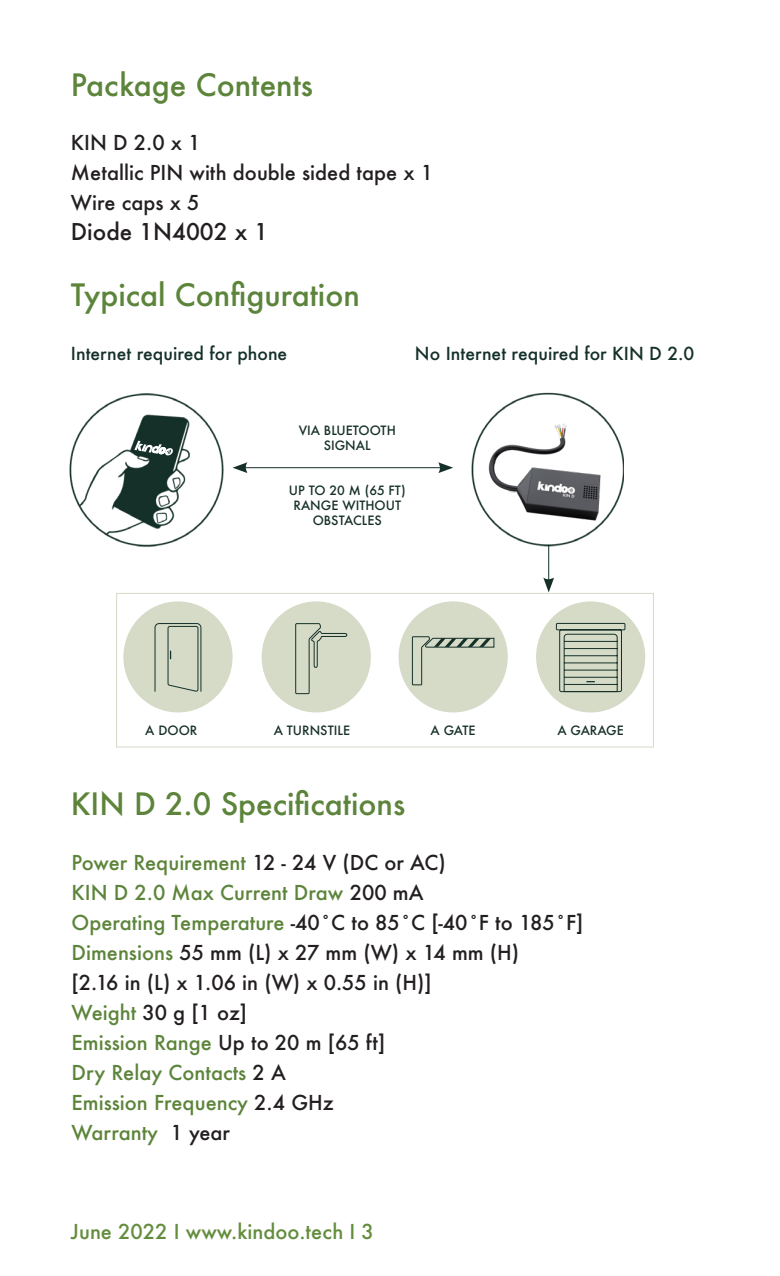
<style>
.page{position:relative;width:780px;height:1276px;background:#fff}
.page>*{position:absolute;margin:0;border:0;box-sizing:border-box;transform-origin:0 0}
.t1{font:500 30px "Futura";color:#5c843a}
.t2{font:500 22.5px "Futura";color:#231f20}
.t3{font:500 20px "Futura";color:#231f20}
.t4{font:500 20px "Futura";color:#5c843a}
.t5{font:500 20px "Futura";color:#638d3d}
.t6{font:500 17.5px "Futura";color:#143029}
.t7{font:500 12.5px/15px "Futura";color:#163029;text-align:center}
.s1{color:#231f20}
.s2{color:#5c843a}
</style>
<div class="page">
<img style="left:69px;top:393px;width:155px;height:154px">
<svg style="left:134px;top:441px;width:39px;height:15px"></svg>
<hr style="left:243px;top:467px;width:199px;height:1px;background:#143029">
<svg style="left:232px;top:462px;width:15px;height:11px"></svg>
<svg style="left:438px;top:462px;width:15px;height:11px"></svg>
<div style="left:261px;top:601px;width:110px;height:111px;background:#d5dbc7;border-radius:50%"></div>
<div style="left:123px;top:601px;width:109px;height:111px;background:#d5dbc7;border-radius:50%"></div>
<div style="left:536px;top:601px;width:109px;height:111px;background:#d5dbc7;border-radius:50%"></div>
<div style="left:398px;top:601px;width:109px;height:111px;background:#d5dbc7;border-radius:50%"></div>
<svg style="left:154px;top:623px;width:48px;height:69px"></svg>
<svg style="left:555px;top:623px;width:70px;height:69px"></svg>
<hr style="left:548px;top:545px;width:1px;height:36px;background:#143029">
<svg style="left:543px;top:577px;width:11px;height:15px"></svg>
<svg style="left:295px;top:623px;width:53px;height:71px"></svg>
<svg style="left:411px;top:636px;width:83px;height:49px"></svg>
<div style="left:116px;top:593px;width:537px;height:154px;border:1px solid #d5dbc7"></div>
<img style="left:471px;top:392px;width:153px;height:172px">
<p class="t1" style="left:71px;top:64px;width:244px">Package Contents</p>
<p class="t3" style="left:71px;top:129px;width:131px">KIN D 2.0 x 1</p>
<p class="t3" style="left:71px;top:159px;width:363px">Metallic PIN with double sided tape x 1</p>
<p class="t3" style="left:71px;top:189px;width:130px">Wire caps x 5</p>
<p class="t2" style="left:71px;top:216px;width:199px">Diode 1N4002 x 1</p>
<p class="t1" style="left:71px;top:275px;width:290px">Typical Configuration</p>
<p class="t6" style="left:71px;top:342px;width:218px">Internet required for phone</p>
<p class="t6" style="left:415px;top:342px;width:281px">No Internet required for KIN D 2.0</p>
<p class="t7" style="left:298px;top:422px;width:99px">VIA BLUETOOTH<br>SIGNAL</p>
<p class="t7" style="left:289px;top:482px;width:118px">UP TO 20 M (65 FT)<br>RANGE WITHOUT<br>OBSTACLES</p>
<p class="t7" style="left:145px;top:722px;width:54px">A DOOR</p>
<p class="t7" style="left:274px;top:722px;width:78px">A TURNSTILE</p>
<p class="t7" style="left:430px;top:722px;width:47px">A GATE</p>
<p class="t7" style="left:557px;top:722px;width:68px">A GARAGE</p>
<p class="t1" style="left:71px;top:783px;width:336px">KIN D 2.0 Specifications</p>
<p class="t4" style="left:72px;top:849px;width:375px">Power Requirement <span class="s1">12 - 24 V (DC or AC)</span></p>
<p class="t4" style="left:72px;top:879px;width:353px">KIN D 2.0 Max Current Draw <span class="s1">200 mA</span></p>
<p class="t3" style="left:72px;top:909px;width:513px"><span class="s2">Operating Temperature</span> -40˚C to 85˚C [-40˚F to 185˚F]</p>
<p class="t3" style="left:72px;top:939px;width:449px"><span class="s2">Dimensions</span> 55 mm (L) x 27 mm (W) x 14 mm (H)</p>
<p class="t3" style="left:72px;top:969px;width:361px">[2.16 in (L) x 1.06 in (W) x 0.55 in (H)]</p>
<p class="t3" style="left:72px;top:999px;width:177px"><span class="s2">Weight</span> 30 g [1 oz]</p>
<p class="t4" style="left:72px;top:1029px;width:315px">Emission Range <span class="s1">Up to 20 m [65 ft]</span></p>
<p class="t4" style="left:72px;top:1059px;width:216px">Dry Relay Contacts <span class="s1">2 A</span></p>
<p class="t4" style="left:72px;top:1089px;width:263px">Emission Frequency <span class="s1">2.4 GHz</span></p>
<p class="t4" style="left:72px;top:1119px;width:160px">Warranty <span class="s1">1 year</span></p>
<p class="t5" style="left:71px;top:1217px;width:304px">June 2022 I www.kindoo.tech I 3</p>
</div>
